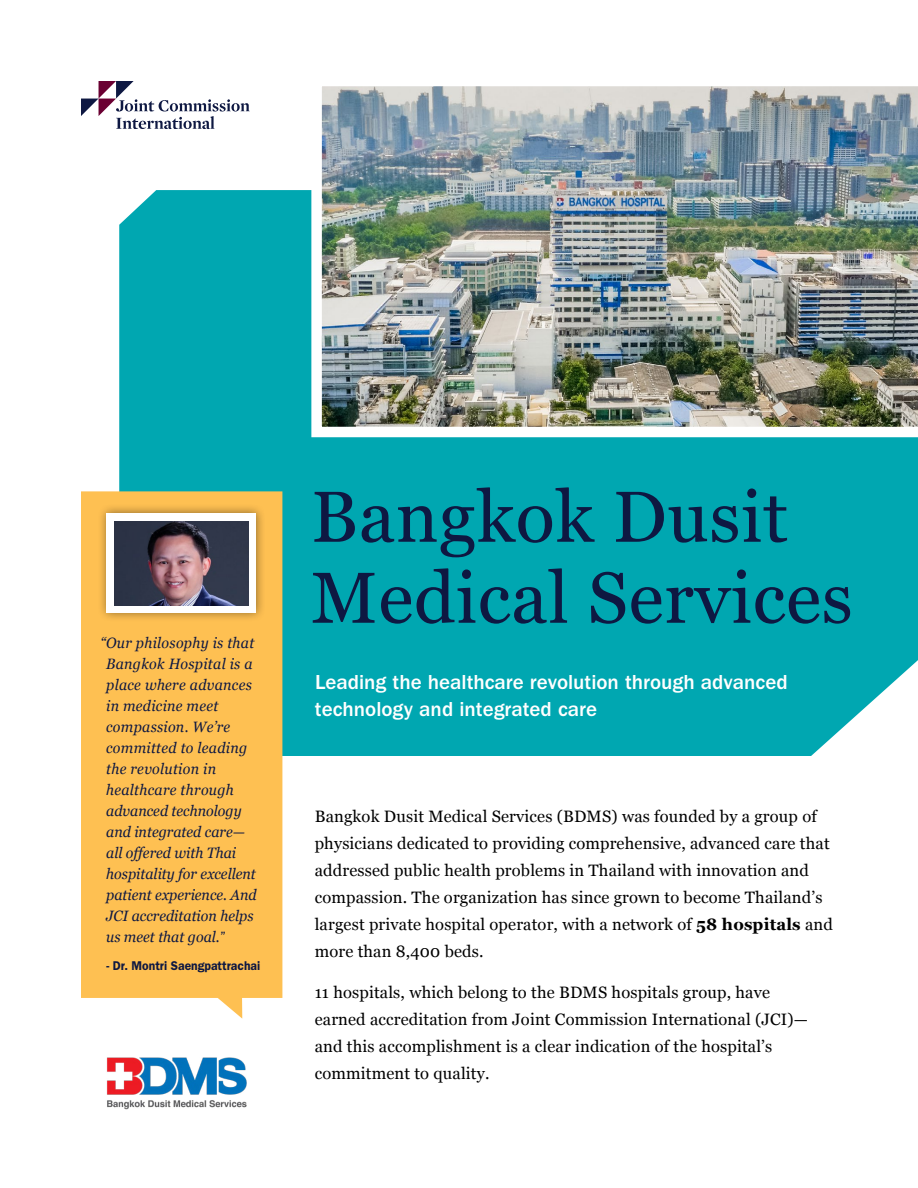
<style>
.page{position:relative;width:918px;height:1188px;background:#fff}
.page>*{position:absolute;margin:0;border:0;box-sizing:border-box;transform-origin:0 0}
.t1{font:72px/81px "Georgia";letter-spacing:.01em;color:#0e1842}
.Body_Copy{font:500 21px/27px "ITC Franklin Gothic Std";color:#fff}
.Body_Copy-2{font:16.5px/27px "Georgia";letter-spacing:.01em;color:#000}
.Body_Copy-3{font:italic 15px/21px "Georgia";letter-spacing:.01em;color:#0e1842;scale:.95 1}
.Body_Copy-4{font:600 12.75px "ITC Franklin Gothic Std";color:#0e1842;scale:.95 1}
.s1{font-family:"ITC Franklin Gothic Std";font-style:normal}
.s2{font-weight:700}
</style>
<div class="page">
<svg style="left:119px;top:190px;width:799px;height:566px;fill:#00a7b1"></svg>
<div style="left:81px;top:491px;width:201px;height:528px;background:#fec052"></div>
<svg style="left:81px;top:81px;width:169px;height:48px"></svg>
<img style="left:311px;top:86px;width:607px;height:351px">
<div style="left:97px;top:503px;width:168px;height:120px;background:#000;opacity:.45"></div>
<div style="left:107px;top:513px;width:149px;height:100px;background:#fff"></div>
<img style="left:106px;top:1057px;width:141px;height:53px">
<img style="left:114px;top:521px;width:134px;height:84px">
<p class="Body_Copy-3" style="left:106px;top:632px;width:160px;text-indent:-6px">“Our philosophy is that<br>Bangkok Hospital is a place where advances in medicine meet compassion. We’re committed to leading the revolution in healthcare through advanced technology and integrated care— all offered with Thai hospitality for excellent patient experience. And<br>JCI accreditation helps us meet that goal.<span class="s1">”</span></p>
<p class="Body_Copy-4" style="left:106px;top:958px;width:163px">- Dr. Montri Saengpattrachai</p>
<p class="t1" style="left:311px;top:473px;width:543px">Bangkok Dusit<br>Medical Services</p>
<p class="Body_Copy" style="left:315px;top:669px;width:474px">Leading the healthcare revolution through advanced technology and integrated care</p>
<p class="Body_Copy-2" style="left:315px;top:803px;width:520px">Bangkok Dusit Medical Services (BDMS) was founded by a group of physicians dedicated to providing comprehensive, advanced care that addressed public health problems in Thailand with innovation and compassion. The organization has since grown to become Thailand’s largest private hospital operator, with a network of <span class="s2">58 hospitals</span> and more than 8,400 beds.</p>
<p class="Body_Copy-2" style="left:315px;top:978px;width:495px">11 hospitals, which belong to the BDMS hospitals group, have earned accreditation from Joint Commission International (JCI)— and this accomplishment is a clear indication of the hospital’s commitment to quality.</p>
</div>
